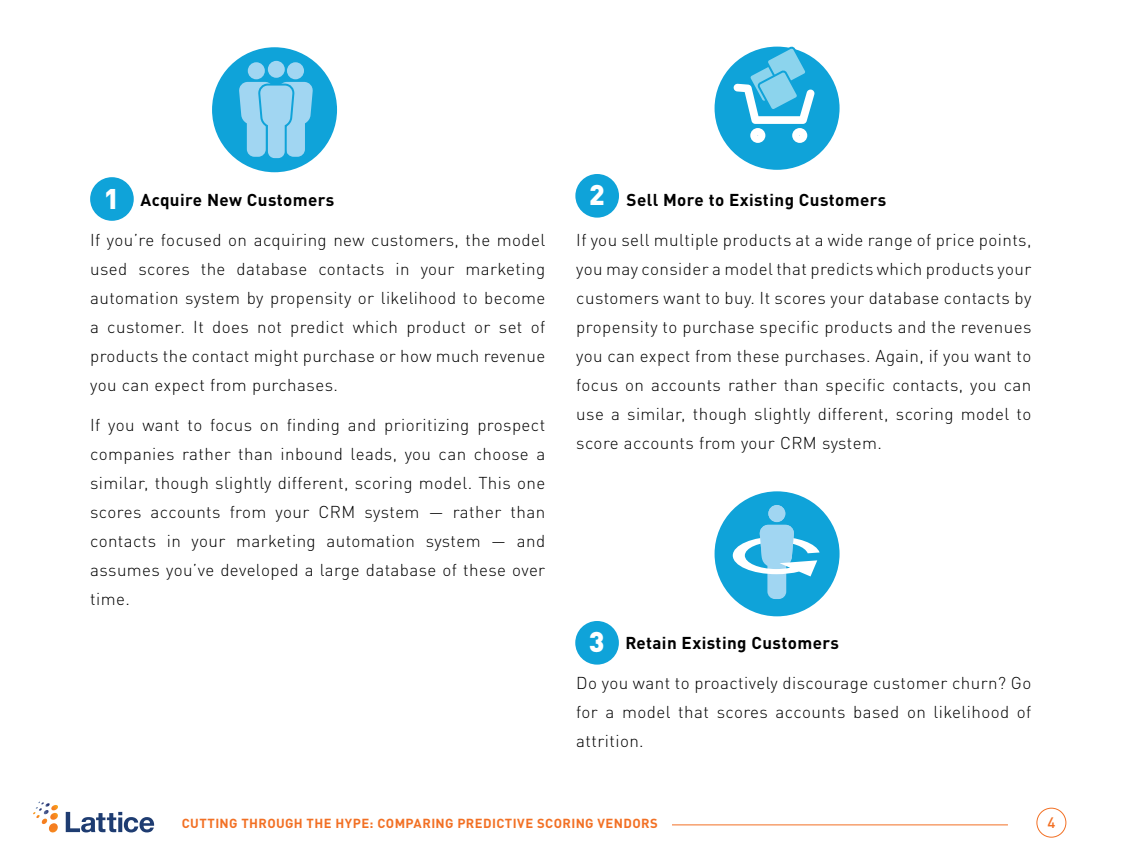
<style>
.page{position:relative;width:1124px;height:868px;background:#fff}
.page>*{position:absolute;margin:0;border:0;box-sizing:border-box;transform-origin:0 0}
.t1{font:900 28.1px "DIN Pro";color:#fff}
.t2{font:300 17px/29px "DIN Pro";letter-spacing:.025em;color:#000;text-align:justify}
.t3{font:700 17px "DIN Pro";letter-spacing:.025em;color:#000}
.t4{font:500 15px "DIN Pro";color:#f27024}
.t5{font:700 13px "DIN Pro";letter-spacing:.03em;color:#f27024}
</style>
<div class="page">
<div style="left:1036px;top:808px;width:30px;height:30px;border:1px solid #f27024;border-radius:50%"></div>
<svg style="left:66px;top:812px;width:88px;height:20px"></svg>
<svg style="left:33px;top:802px;width:25px;height:31px"></svg>
<hr style="left:672px;top:824px;width:336px;height:1px;background:#f27024">
<div style="left:575px;top:174px;width:44px;height:44px;background:#0fa3d9;border-radius:50%"></div>
<div style="left:575px;top:621px;width:44px;height:44px;background:#0fa3d9;border-radius:50%"></div>
<div style="left:90px;top:177px;width:44px;height:44px;background:#0fa3d9;border-radius:50%"></div>
<div style="left:715px;top:47px;width:125px;height:123px;background:#0fa3d9;border-radius:50%"></div>
<svg style="left:733px;top:46px;width:82px;height:97px"></svg>
<div style="left:212px;top:47px;width:125px;height:125px;background:#0fa3d9;border-radius:50%"></div>
<div style="left:248px;top:62px;width:17px;height:17px;background:#a1d6f2;border-radius:50%"></div>
<div style="left:287px;top:62px;width:17px;height:17px;background:#a1d6f2;border-radius:50%"></div>
<svg style="left:239px;top:82px;width:74px;height:79px"></svg>
<div style="left:715px;top:491px;width:125px;height:125px;background:#0fa3d9;border-radius:50%"></div>
<div style="left:768px;top:505px;width:17px;height:17px;background:#a1d6f2;border-radius:50%"></div>
<svg style="left:733px;top:525px;width:87px;height:74px"></svg>
<div style="left:268px;top:61px;width:17px;height:17px;background:#a1d6f2;border-radius:50%"></div>
<h1 class="t1" style="left:104px;top:174px;width:17px">1</h1>
<p class="t3" style="left:140px;top:186px;width:195px">Acquire New Customers</p>
<p class="t2" style="left:90px;top:224px;width:457px">If you’re focused on acquiring new customers, the model used scores the database contacts in your marketing automation system by propensity or likelihood to become a customer. It does not predict which product or set of products the contact might purchase or how much revenue you can expect from purchases.</p>
<p class="t2" style="left:90px;top:409px;width:457px">If you want to focus on finding and prioritizing prospect companies rather than inbound leads, you can choose a similar, though slightly different, scoring model. This one scores accounts from your CRM system — rather than contacts in your marketing automation system — and assumes you’ve developed a large database of these over time.</p>
<h1 class="t1" style="left:589px;top:171px;width:17px">2</h1>
<p class="t3" style="left:627px;top:186px;width:261px">Sell More to Existing Customers</p>
<p class="t2" style="left:576px;top:224px;width:457px">If you sell multiple products at a wide range of price points, you may consider a model that predicts which products your customers want to buy. It scores your database contacts by propensity to purchase specific products and the revenues you can expect from these purchases. Again, if you want to focus on accounts rather than specific contacts, you can use a similar, though slightly different, scoring model to score accounts from your CRM system.</p>
<h1 class="t1" style="left:589px;top:618px;width:17px">3</h1>
<p class="t3" style="left:625px;top:629px;width:215px">Retain Existing Customers</p>
<p class="t2" style="left:576px;top:667px;width:457px">Do you want to proactively discourage customer churn? Go for a model that scores accounts based on likelihood of attrition.</p>
<p class="t5" style="left:182px;top:812px;width:478px">CUTTING THROUGH THE HYPE: COMPARING PREDICTIVE SCORING VENDORS</p>
<p class="t4" style="left:1047px;top:810px;width:9px">4</p>
</div>
